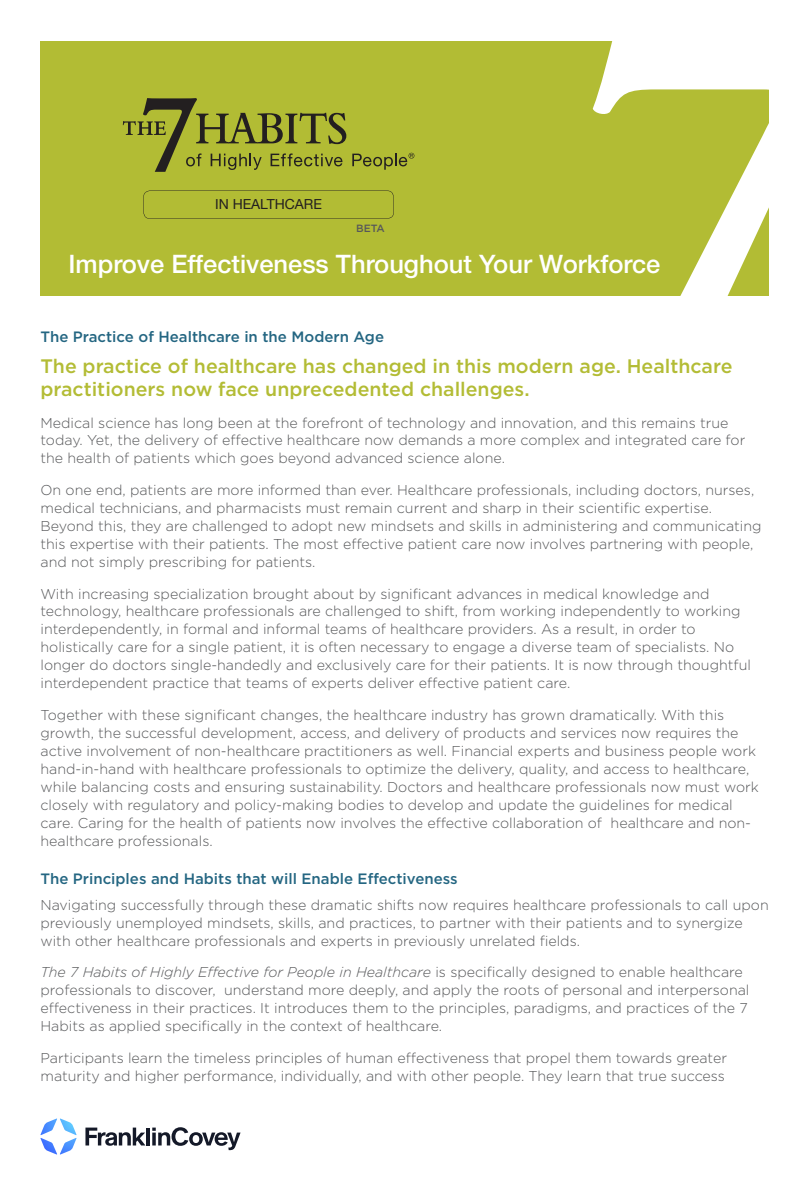
<style>
.page{position:relative;width:810px;height:1188px;background:#fff}
.page>*{position:absolute;margin:0;border:0;box-sizing:border-box;transform-origin:0 0}
.t1{font:500 25.5px "Helvetica Neue LT Std";color:#fff}
.t2{font:500 19.5px/23.4px "Gotham";color:#b3bc35}
.t3{font:500 15px "Gotham";color:#246682}
.t4{font:300 14.25px/18px "Gotham";color:#57585a}
.t5{font:13.95px "Helvetica Neue LT Std";color:#231f20}
.t6{font:500 10.5px "Gotham";color:#57585a}
.s1{font-style:italic}
</style>
<div class="page">
<div style="left:40px;top:41px;width:729px;height:255px;background:#b2bc34"></div>
<svg style="left:680px;top:123px;width:89px;height:173px"></svg>
<svg style="left:593px;top:41px;width:176px;height:73px"></svg>
<svg style="left:352px;top:153px;width:62px;height:17px"></svg>
<svg style="left:123px;top:98px;width:223px;height:74px"></svg>
<svg style="left:143px;top:191px;width:251px;height:28px"></svg>
<svg style="left:85px;top:1128px;width:60px;height:18px"></svg>
<hr style="left:146px;top:1128px;width:4px;height:17px;background:#141928">
<svg style="left:152px;top:1127px;width:89px;height:23px"></svg>
<svg style="left:40px;top:1119px;width:37px;height:36px"></svg>
<p class="t5" style="left:215px;top:196px;width:108px">IN HEALTHCARE</p>
<p class="t6" style="left:356px;top:222px;width:30px">BETA</p>
<h1 class="t1" style="left:68px;top:249px;width:594px">Improve Effectiveness Throughout Your Workforce</h1>
<p class="t3" style="left:40px;top:327px;width:345px">The Practice of Healthcare in the Modern Age</p>
<h2 class="t2" style="left:40px;top:354px;width:694px">The practice of healthcare has changed in this modern age. Healthcare practitioners now face unprecedented challenges.</h2>
<p class="t4" style="left:40px;top:413px;width:706px">Medical science has long been at the forefront of technology and innovation, and this remains true today. Yet, the delivery of effective healthcare now demands a more complex and integrated care for the health of patients which goes beyond advanced science alone.</p>
<p class="t4" style="left:40px;top:481px;width:723px">On one end, patients are more informed than ever. Healthcare professionals, including doctors, nurses, medical technicians, and pharmacists must remain current and sharp in their scientific expertise.<br>Beyond this, they are challenged to adopt new mindsets and skills in administering and communicating this expertise with their patients. The most effective patient care now involves partnering with people, and not simply prescribing for patients.</p>
<p class="t4" style="left:40px;top:584px;width:712px">With increasing specialization brought about by significant advances in medical knowledge and technology, healthcare professionals are challenged to shift, from working independently to working interdependently, in formal and informal teams of healthcare providers. As a result, in order to holistically care for a single patient, it is often necessary to engage a diverse team of specialists. No longer do doctors single-handedly and exclusively care for their patients. It is now through thoughtful interdependent practice that teams of experts deliver effective patient care.</p>
<p class="t4" style="left:40px;top:706px;width:720px">Together with these significant changes, the healthcare industry has grown dramatically. With this growth, the successful development, access, and delivery of products and services now requires the active involvement of non-healthcare practitioners as well. Financial experts and business people work hand-in-hand with healthcare professionals to optimize the delivery, quality, and access to healthcare, while balancing costs and ensuring sustainability. Doctors and healthcare professionals now must work closely with regulatory and policy-making bodies to develop and update the guidelines for medical care. Caring for the health of patients now involves the effective collaboration of healthcare and non&shy;healthcare professionals.</p>
<p class="t3" style="left:40px;top:869px;width:419px">The Principles and Habits that will Enable Effectiveness</p>
<p class="t4" style="left:40px;top:895px;width:730px">Navigating successfully through these dramatic shifts now requires healthcare professionals to call upon previously unemployed mindsets, skills, and practices, to partner with their patients and to synergize with other healthcare professionals and experts in previously unrelated fields.</p>
<p class="t4" style="left:40px;top:963px;width:711px"><span class="s1">The 7 Habits of Highly Effective for People in Healthcare</span> is specifically designed to enable healthcare professionals to discover, understand more deeply, and apply the roots of personal and interpersonal effectiveness in their practices. It introduces them to the principles, paradigms, and practices of the 7<br>Habits as applied specifically in the context of healthcare.</p>
<p class="t4" style="left:40px;top:1048px;width:688px">Participants learn the timeless principles of human effectiveness that propel them towards greater maturity and higher performance, individually, and with other people. They learn that true success</p>
</div>
